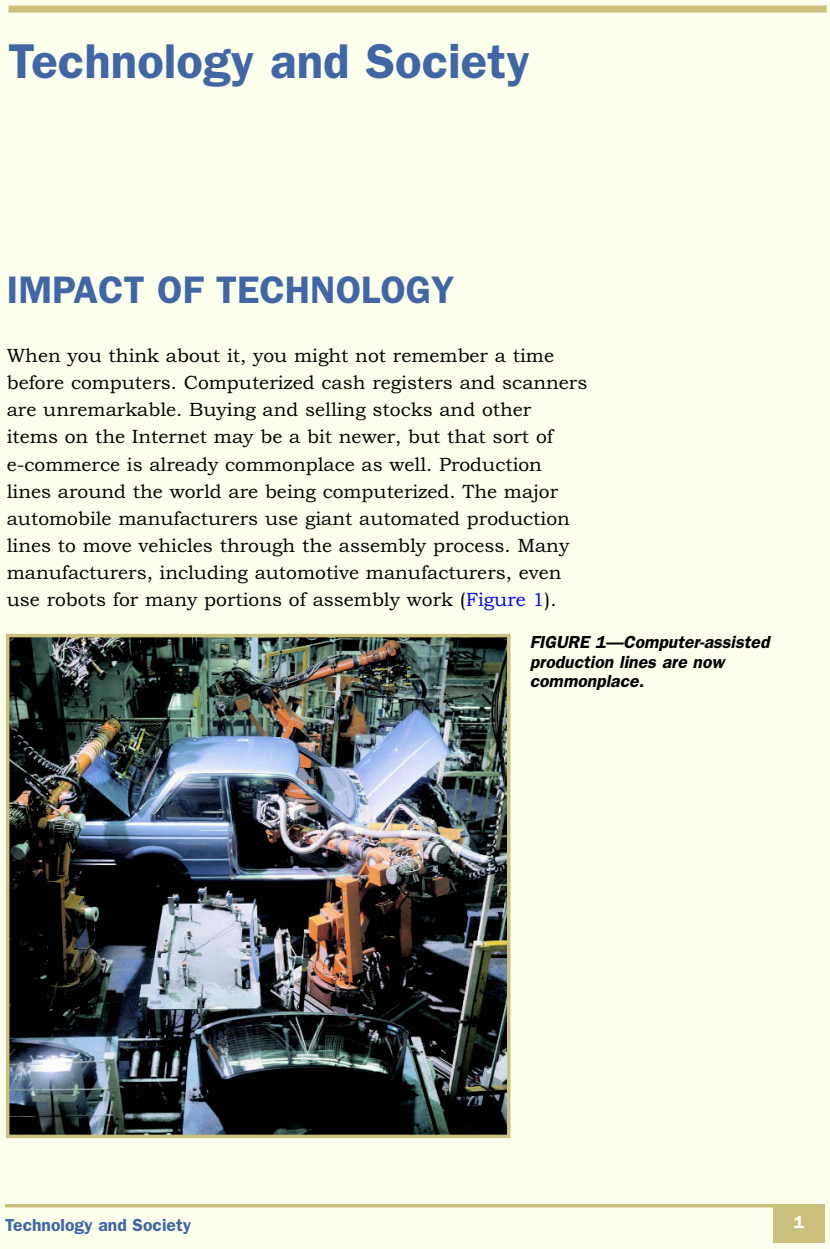
<style>
.page{position:relative;width:830px;height:1249px;background:#fff}
.page>*{position:absolute;margin:0;border:0;box-sizing:border-box;transform-origin:0 0}
.t1{font:600 49px "Franklin Gothic";color:#4066a6}
.t2{font:600 38.5px "Franklin Gothic";color:#4066a6}
.t3{font:19.25px/27.1px "Bookman Old Style";color:#000}
.t4{font:italic 600 17.5px/19.2px "Franklin Gothic";color:#000}
.t5{font:600 17.5px "Franklin Gothic";color:#4066a6}
.t6{font:600 17.5px "Franklin Gothic";color:#fff}
.s1{color:#00f}
</style>
<div class="page">
<div style="left:0;top:0;width:829px;height:1248px;background:#fbffeb"></div>
<hr style="left:5px;top:1204px;width:767px;height:3px;background:#cbc07d">
<div style="left:772px;top:1204px;width:52px;height:38px;background:#cbc07d"></div>
<div style="left:9px;top:5px;width:817px;height:7px;background:#cbc07d"></div>
<img style="left:11px;top:639px;width:494px;height:494px">
<div style="left:6px;top:634px;width:504px;height:504px;border:4px solid #cbc07d"></div>
<h1 class="t1" style="left:9px;top:44px;width:522px">Technology and Society</h1>
<h2 class="t2" style="left:7px;top:277px;width:449px">IMPACT OF TECHNOLOGY</h2>
<p class="t3" style="left:7px;top:344px;width:582px">When you think about it, you might not remember a time before computers. Computerized cash registers and scanners are unremarkable. Buying and selling stocks and other items on the Internet may be a bit newer, but that sort of e-commerce is already commonplace as well. Production lines around the world are being computerized. The major automobile manufacturers use giant automated production lines to move vehicles through the assembly process. Many manufacturers, including automotive manufacturers, even use robots for many portions of assembly work (<span class="s1">Figure 1</span>).</p>
<p class="t4" style="left:529px;top:634px;width:244px">FIGURE 1—Computer-assisted production lines are now commonplace.</p>
<p class="t5" style="left:5px;top:1219px;width:187px">Technology and Society</p>
<p class="t6" style="left:793px;top:1215px;width:12px">1</p>
</div>
